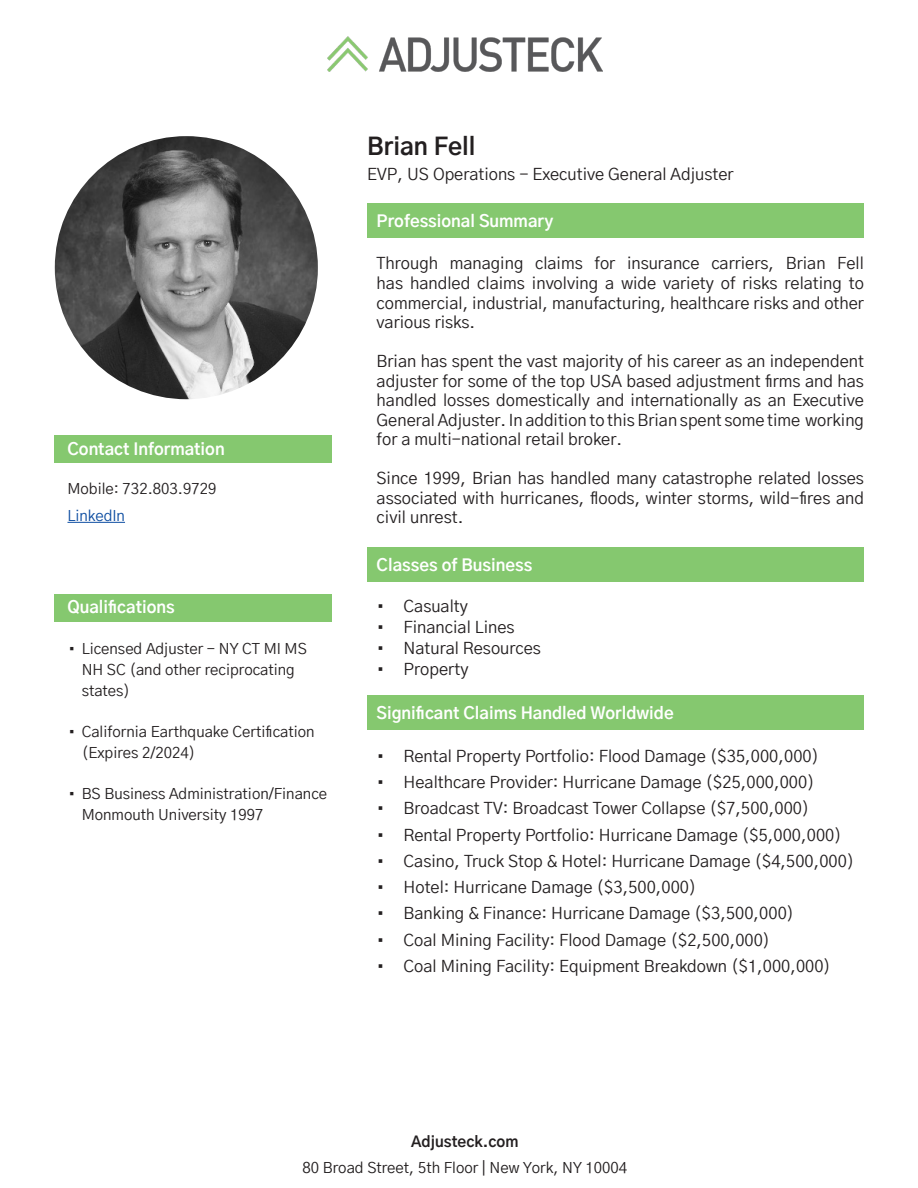
<style>
.page{position:relative;width:918px;height:1188px;background:#fff}
.page>*{position:absolute;margin:0;border:0;box-sizing:border-box;transform-origin:0 0}
.t1{font:700 24px "Gothic A1";color:#231f20}
.t2{font:16.5px/19.5px "Gothic A1";color:#231f20;text-align:justify}
.t3{font:700 16.5px "Gothic A1";color:#fff}
.t4{font:15px/21px "Gothic A1";color:#231f20}
.t5{font:15px "Gothic A1";color:#221e1f}
.t6{font:700 15px "Gothic A1";color:#231f20}
.t7{font:15px "Gothic A1";color:#0d4da1}
</style>
<div class="page">
<div style="left:54px;top:594px;width:278px;height:27px;background:#85c86f"></div>
<div style="left:367px;top:203px;width:497px;height:35px;background:#85c86f"></div>
<div style="left:54px;top:436px;width:278px;height:27px;background:#85c86f"></div>
<hr style="left:68px;top:522px;width:57px;height:1px;background:#0d4da1">
<img style="left:55px;top:136px;width:263px;height:263px;border-radius:132px">
<div style="left:367px;top:547px;width:497px;height:34px;background:#85c86f"></div>
<div style="left:367px;top:695px;width:497px;height:35px;background:#85c86f"></div>
<img style="left:327px;top:37px;width:275px;height:34px">
<p class="t1" style="left:367px;top:127px;width:110px">Brian Fell</p>
<p class="t2" style="left:367px;top:164px;width:368px">EVP, US Operations - Executive General Adjuster</p>
<p class="t3" style="left:67px;top:436px;width:159px">Contact Information</p>
<p class="t4" style="left:68px;top:477px;width:150px">Mobile: 732.803.9729</p>
<p class="t7" style="left:68px;top:504px;width:59px">LinkedIn</p>
<p class="t3" style="left:67px;top:594px;width:109px">Qualifications</p>
<p class="t4" style="left:82px;top:637px;width:227px;text-indent:-14px">• Licensed Adjuster - NY CT MI MS<br>NH SC (and other reciprocating states)</p>
<p class="t4" style="left:82px;top:721px;width:234px;text-indent:-14px">• California Earthquake Certification (Expires 2/2024)</p>
<p class="t4" style="left:82px;top:783px;width:247px;text-indent:-14px">• BS Business Administration/Finance<br>Monmouth University 1997</p>
<p class="t3" style="left:377px;top:208px;width:178px">Professional Summary</p>
<p class="t2" style="left:377px;top:253px;width:489px">Through managing claims for insurance carriers, Brian Fell has handled claims involving a wide variety of risks relating to commercial, industrial, manufacturing, healthcare risks and other various risks.</p>
<p class="t2" style="left:377px;top:351px;width:489px">Brian has spent the vast majority of his career as an independent adjuster for some of the top USA based adjustment firms and has handled losses domestically and internationally as an Executive General Adjuster. In addition to this Brian spent some time working for a multi-national retail broker.</p>
<p class="t2" style="left:377px;top:468px;width:489px">Since 1999, Brian has handled many catastrophe related losses associated with hurricanes, floods, winter storms, wild-fires and civil unrest.</p>
<p class="t3" style="left:377px;top:552px;width:157px">Classes of Business</p>
<p class="t2" style="left:377px;top:596px;width:93px">• Casualty</p>
<p class="t2" style="left:377px;top:617px;width:139px">• Financial Lines</p>
<p class="t2" style="left:377px;top:638px;width:166px">• Natural Resources</p>
<p class="t2" style="left:377px;top:659px;width:93px">• Property</p>
<p class="t3" style="left:377px;top:699px;width:299px">Significant Claims Handled Worldwide</p>
<p class="t2" style="left:377px;top:746px;width:444px">• Rental Property Portfolio: Flood Damage ($35,000,000)</p>
<p class="t2" style="left:377px;top:772px;width:440px">• Healthcare Provider: Hurricane Damage ($25,000,000)</p>
<p class="t2" style="left:377px;top:798px;width:434px">• Broadcast TV: Broadcast Tower Collapse ($7,500,000)</p>
<p class="t2" style="left:377px;top:824px;width:467px">• Rental Property Portfolio: Hurricane Damage ($5,000,000)</p>
<p class="t2" style="left:377px;top:851px;width:479px">• Casino, Truck Stop &amp; Hotel: Hurricane Damage ($4,500,000)</p>
<p class="t2" style="left:377px;top:877px;width:321px">• Hotel: Hurricane Damage ($3,500,000)</p>
<p class="t2" style="left:377px;top:903px;width:419px">• Banking &amp; Finance: Hurricane Damage ($3,500,000)</p>
<p class="t2" style="left:377px;top:929px;width:395px">• Coal Mining Facility: Flood Damage ($2,500,000)</p>
<p class="t2" style="left:377px;top:956px;width:456px">• Coal Mining Facility: Equipment Breakdown ($1,000,000)</p>
<p class="t6" style="left:411px;top:1130px;width:109px">Adjusteck.com</p>
<p class="t5" style="left:303px;top:1156px;width:326px">80 Broad Street, 5th Floor | New York, NY 10004</p>
</div>
